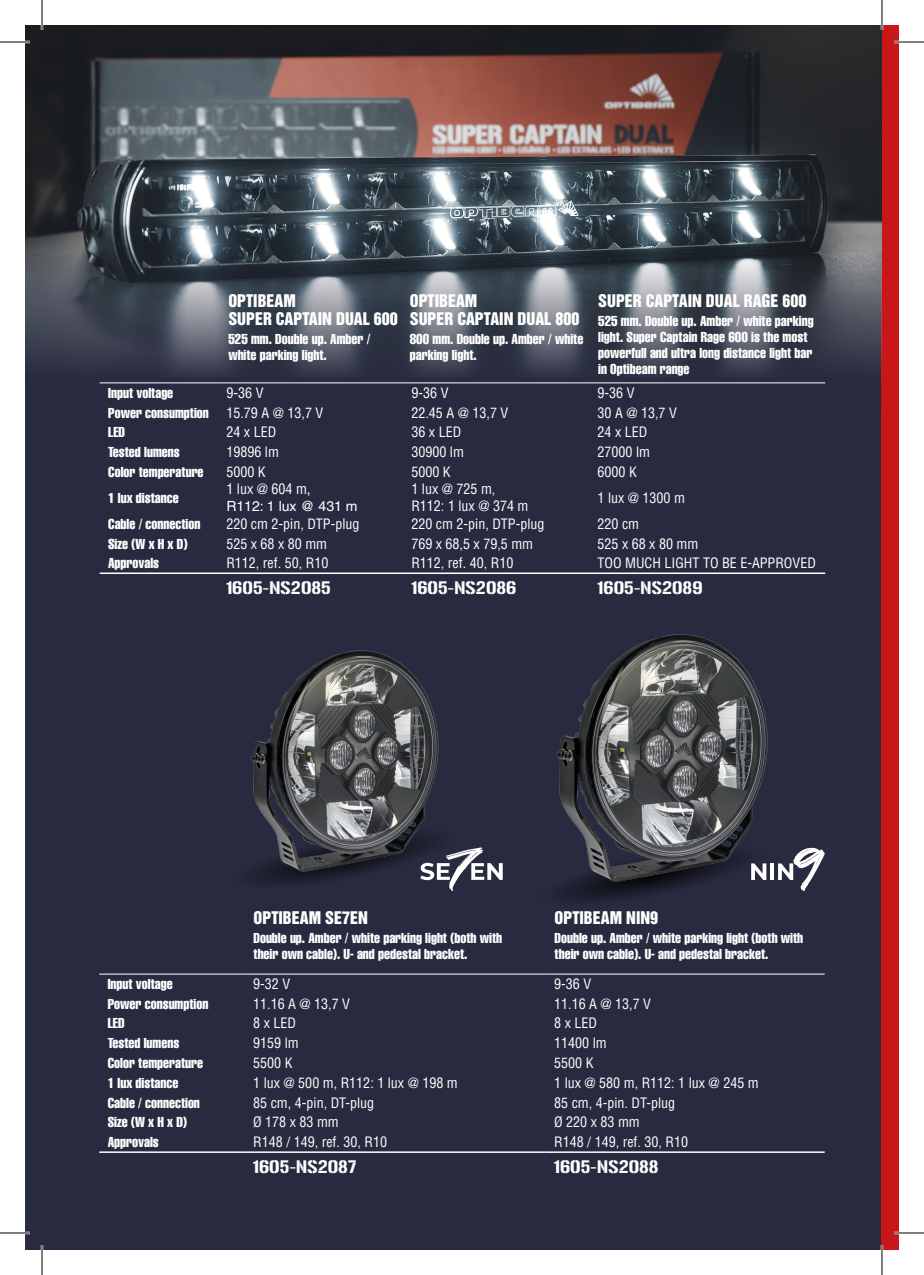
<style>
.page{position:relative;width:924px;height:1275px;background:#fff}
.page>*{position:absolute;margin:0;border:0;box-sizing:border-box;transform-origin:0 0}
.t1{font:16px/18px "Helvetica Inserat LT Pro";color:#fff}
.t2{font:16px "Gunplay";color:#fff}
.t3{font:extra-condensed 14px/16px "Helvetica LT Pro";color:#fff}
.t4{font:condensed 14px/16.8px "Helvetica LT Pro";color:#fff}
.t5{font:14px/16.8px "Helvetica LT Pro";color:#fff}
.s1{font-stretch:condensed}
</style>
<div class="page">
<div style="left:25px;top:25px;width:873px;height:1225px;background:#282b3f"></div>
<div style="left:881px;top:25px;width:17px;height:1225px;background:#c91618"></div>
<img style="left:25px;top:25px;width:856px;height:359px">
<hr style="left:100px;top:382px;width:118px;height:1px;background:#fff">
<hr style="left:218px;top:572px;width:185px;height:2px;background:#fff">
<hr style="left:403px;top:572px;width:186px;height:2px;background:#fff">
<hr style="left:589px;top:572px;width:235px;height:2px;background:#fff">
<hr style="left:218px;top:382px;width:185px;height:1px;background:#fff">
<hr style="left:403px;top:382px;width:186px;height:1px;background:#fff">
<hr style="left:589px;top:382px;width:235px;height:1px;background:#fff">
<hr style="left:100px;top:572px;width:118px;height:2px;background:#fff">
<hr style="left:99px;top:973px;width:145px;height:1px;background:#fff">
<hr style="left:244px;top:1151px;width:301px;height:2px;background:#fff">
<hr style="left:545px;top:1151px;width:279px;height:2px;background:#fff">
<hr style="left:244px;top:973px;width:301px;height:1px;background:#fff">
<hr style="left:545px;top:973px;width:279px;height:1px;background:#fff">
<hr style="left:99px;top:1151px;width:145px;height:2px;background:#fff">
<img style="left:251px;top:650px;width:188px;height:174px">
<img style="left:557px;top:634px;width:211px;height:207px">
<svg style="left:561px;top:841px;width:263px;height:60px"></svg>
<svg style="left:253px;top:824px;width:249px;height:67px"></svg>
<hr style="left:0;top:41px;width:30px;height:2px;background:#fff">
<hr style="left:893px;top:41px;width:30px;height:2px;background:#fff">
<hr style="left:0;top:1231px;width:30px;height:3px;background:#fff">
<hr style="left:893px;top:1231px;width:30px;height:3px;background:#fff">
<hr style="left:41px;top:0;width:2px;height:30px;background:#fff">
<hr style="left:41px;top:1245px;width:2px;height:30px;background:#fff">
<hr style="left:880px;top:0;width:2px;height:30px;background:#fff">
<hr style="left:880px;top:1245px;width:2px;height:30px;background:#fff">
<hr style="left:0;top:42px;width:30px;height:1px;background:#000">
<hr style="left:893px;top:42px;width:30px;height:1px;background:#000">
<hr style="left:0;top:1232px;width:30px;height:1px;background:#000">
<hr style="left:893px;top:1232px;width:30px;height:1px;background:#000">
<hr style="left:42px;top:0;width:1px;height:30px;background:#000">
<hr style="left:42px;top:1245px;width:1px;height:30px;background:#000">
<hr style="left:881px;top:0;width:1px;height:30px;background:#000">
<hr style="left:881px;top:1245px;width:1px;height:30px;background:#000">
<p class="t1" style="left:228px;top:292px;width:171px">OPTIBEAM<br>SUPER CAPTAIN DUAL 600</p>
<p class="t3" style="left:228px;top:330px;width:143px">525 mm. Double up. Amber / white parking light.</p>
<p class="t1" style="left:409px;top:292px;width:171px">OPTIBEAM<br>SUPER CAPTAIN DUAL 800</p>
<p class="t3" style="left:409px;top:330px;width:175px">800 mm. Double up. Amber / white parking light.</p>
<p class="t1" style="left:598px;top:292px;width:210px">SUPER CAPTAIN DUAL RAGE 600</p>
<p class="t3" style="left:598px;top:312px;width:217px">525 mm. Double up. Amber / white parking light. Super Captain Rage 600 is the most powerfull and ultra long distance light bar in Optibeam range</p>
<p class="t3" style="left:108px;top:385px;width:66px">Input voltage</p>
<p class="t4" style="left:226px;top:384px;width:38px">9-36 V</p>
<p class="t4" style="left:411px;top:384px;width:38px">9-36 V</p>
<p class="t4" style="left:597px;top:384px;width:38px">9-36 V</p>
<p class="t3" style="left:108px;top:404px;width:102px">Power consumption</p>
<p class="t4" style="left:226px;top:404px;width:98px">15.79 A @ 13,7 V</p>
<p class="t4" style="left:411px;top:404px;width:98px">22.45 A @ 13,7 V</p>
<p class="t4" style="left:597px;top:404px;width:81px">30 A @ 13,7 V</p>
<p class="t3" style="left:108px;top:424px;width:18px">LED</p>
<p class="t4" style="left:226px;top:423px;width:51px">24 x LED</p>
<p class="t4" style="left:411px;top:423px;width:51px">36 x LED</p>
<p class="t4" style="left:597px;top:423px;width:51px">24 x LED</p>
<p class="t3" style="left:108px;top:443px;width:73px">Tested lumens</p>
<p class="t4" style="left:226px;top:443px;width:54px">19896 lm</p>
<p class="t4" style="left:411px;top:443px;width:54px">30900 lm</p>
<p class="t4" style="left:597px;top:443px;width:54px">27000 lm</p>
<p class="t3" style="left:108px;top:463px;width:97px">Color temperature</p>
<p class="t4" style="left:226px;top:463px;width:41px">5000 K</p>
<p class="t4" style="left:411px;top:463px;width:41px">5000 K</p>
<p class="t4" style="left:597px;top:463px;width:41px">6000 K</p>
<p class="t3" style="left:108px;top:489px;width:72px">1 lux distance</p>
<p class="t5" style="left:226px;top:481px;width:133px"><span class="s1">1 lux @ 604 m</span>,<br>R112: 1 lux @ 431 m</p>
<p class="t4" style="left:411px;top:480px;width:118px">1 lux @ 725 m,<br>R112: 1 lux @ 374 m</p>
<p class="t4" style="left:597px;top:489px;width:89px">1 lux @ 1300 m</p>
<p class="t3" style="left:108px;top:515px;width:94px">Cable / connection</p>
<p class="t4" style="left:226px;top:515px;width:134px">220 cm 2-pin, DTP-plug</p>
<p class="t4" style="left:411px;top:515px;width:134px">220 cm 2-pin, DTP-plug</p>
<p class="t4" style="left:597px;top:515px;width:43px">220 cm</p>
<p class="t3" style="left:108px;top:535px;width:81px">Size (W x H x D)</p>
<p class="t4" style="left:226px;top:535px;width:102px">525 x 68 x 80 mm</p>
<p class="t4" style="left:411px;top:535px;width:123px">769 x 68,5 x 79,5 mm</p>
<p class="t4" style="left:597px;top:535px;width:102px">525 x 68 x 80 mm</p>
<p class="t3" style="left:108px;top:555px;width:53px">Approvals</p>
<p class="t4" style="left:226px;top:555px;width:103px">R112, ref. 50, R10</p>
<p class="t4" style="left:411px;top:555px;width:103px">R112, ref. 40, R10</p>
<p class="t4" style="left:597px;top:555px;width:220px">TOO MUCH LIGHT TO BE E-APPROVED</p>
<p class="t2" style="left:226px;top:578px;width:106px">1605-NS2085</p>
<p class="t2" style="left:411px;top:578px;width:106px">1605-NS2086</p>
<p class="t2" style="left:597px;top:578px;width:106px">1605-NS2089</p>
<p class="t1" style="left:253px;top:909px;width:116px">OPTIBEAM SE7EN</p>
<p class="t3" style="left:253px;top:929px;width:250px">Double up. Amber / white parking light (both with their own cable). U- and pedestal bracket.</p>
<p class="t1" style="left:554px;top:909px;width:105px">OPTIBEAM NIN9</p>
<p class="t3" style="left:554px;top:929px;width:250px">Double up. Amber / white parking light (both with their own cable). U- and pedestal bracket.</p>
<p class="t3" style="left:108px;top:976px;width:66px">Input voltage</p>
<p class="t4" style="left:253px;top:975px;width:38px">9-32 V</p>
<p class="t4" style="left:554px;top:975px;width:38px">9-36 V</p>
<p class="t3" style="left:108px;top:995px;width:102px">Power consumption</p>
<p class="t4" style="left:253px;top:995px;width:98px">11.16 A @ 13,7 V</p>
<p class="t4" style="left:554px;top:995px;width:98px">11.16 A @ 13,7 V</p>
<p class="t3" style="left:108px;top:1015px;width:18px">LED</p>
<p class="t4" style="left:253px;top:1014px;width:44px">8 x LED</p>
<p class="t4" style="left:554px;top:1014px;width:44px">8 x LED</p>
<p class="t3" style="left:108px;top:1034px;width:73px">Tested lumens</p>
<p class="t4" style="left:253px;top:1034px;width:47px">9159 lm</p>
<p class="t4" style="left:554px;top:1034px;width:54px">11400 lm</p>
<p class="t3" style="left:108px;top:1054px;width:97px">Color temperature</p>
<p class="t4" style="left:253px;top:1054px;width:41px">5500 K</p>
<p class="t4" style="left:554px;top:1054px;width:41px">5500 K</p>
<p class="t3" style="left:108px;top:1074px;width:72px">1 lux distance</p>
<p class="t4" style="left:253px;top:1074px;width:206px">1 lux @ 500 m, R112: 1 lux @ 198 m</p>
<p class="t4" style="left:554px;top:1074px;width:206px">1 lux @ 580 m, R112: 1 lux @ 245 m</p>
<p class="t3" style="left:108px;top:1094px;width:94px">Cable / connection</p>
<p class="t4" style="left:253px;top:1094px;width:122px">85 cm, 4-pin, DT-plug</p>
<p class="t4" style="left:554px;top:1094px;width:122px">85 cm, 4-pin. DT-plug</p>
<p class="t3" style="left:108px;top:1114px;width:81px">Size (W x H x D)</p>
<p class="t4" style="left:253px;top:1113px;width:87px">Ø 178 x 83 mm</p>
<p class="t4" style="left:554px;top:1113px;width:87px">Ø 220 x 83 mm</p>
<p class="t3" style="left:108px;top:1134px;width:53px">Approvals</p>
<p class="t4" style="left:253px;top:1133px;width:135px">R148 / 149, ref. 30, R10</p>
<p class="t4" style="left:554px;top:1133px;width:135px">R148 / 149, ref. 30, R10</p>
<p class="t2" style="left:253px;top:1157px;width:105px">1605-NS2087</p>
<p class="t2" style="left:554px;top:1157px;width:106px">1605-NS2088</p>
</div>
